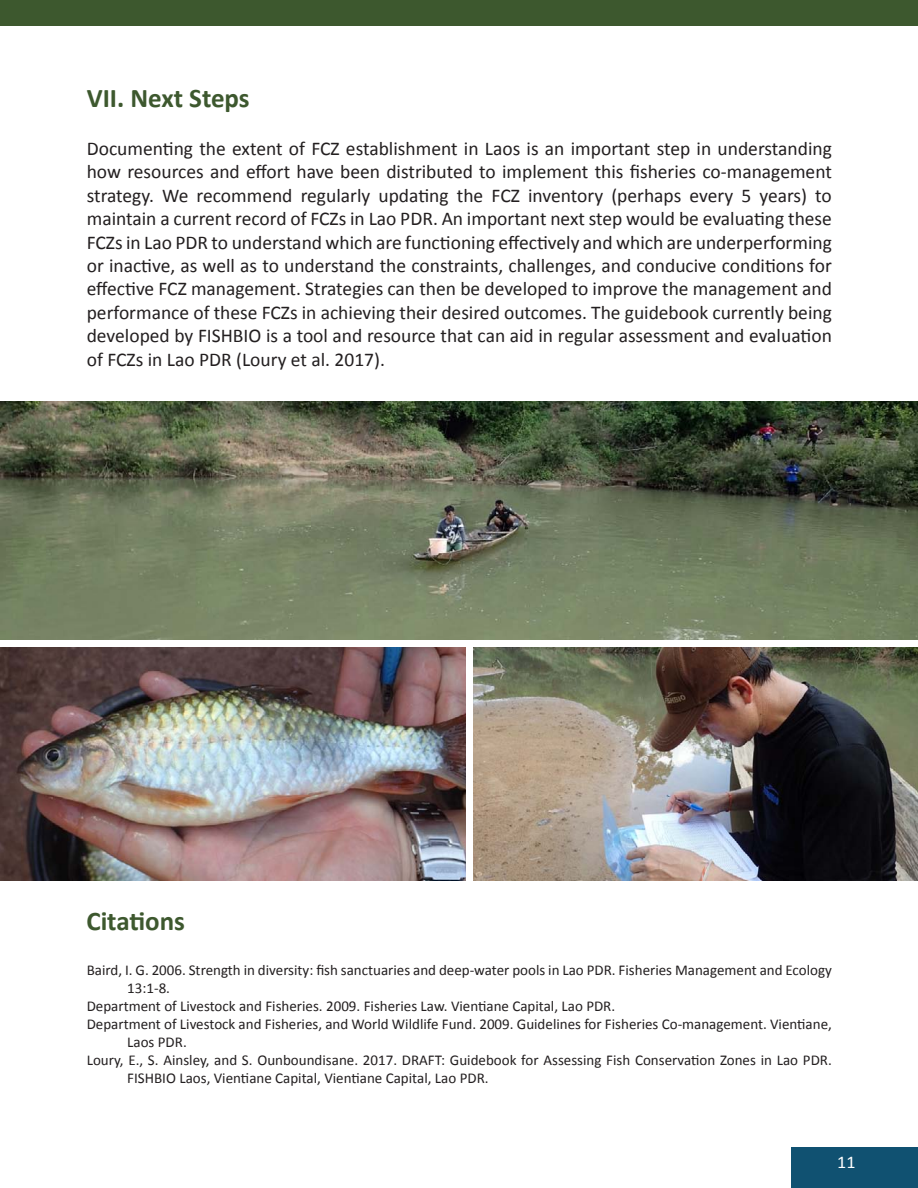
<style>
.page{position:relative;width:918px;height:1188px;background:#fff}
.page>*{position:absolute;margin:0;border:0;box-sizing:border-box;transform-origin:0 0}
.Chapter_Titles{font:700 27px "Calibri";color:#3d582e}
.Paragraph{font:19.5px/23.4px "Calibri";color:#231f20;text-align:justify}
.t1{font:18px "Calibri";color:#fff}
.Citation{font:15px/18px "Calibri";color:#231f20}
</style>
<div class="page">
<div style="left:0;top:0;width:918px;height:26px;background:#3d582e"></div>
<img style="left:0;top:402px;width:918px;height:238px">
<img style="left:474px;top:647px;width:444px;height:233px">
<img style="left:0;top:647px;width:466px;height:233px">
<div style="left:791px;top:1147px;width:127px;height:41px;background:#105171"></div>
<p class="Chapter_Titles" style="left:87px;top:79px;width:164px">VII. Next Steps</p>
<p class="Paragraph" style="left:87px;top:136px;width:747px">Documenting the extent of FCZ establishment in Laos is an important step in understanding how resources and effort have been distributed to implement this fisheries co-management strategy. We recommend regularly updating the FCZ inventory (perhaps every 5 years) to maintain a current record of FCZs in Lao PDR. An important next step would be evaluating these FCZs in Lao PDR to understand which are functioning effectively and which are underperforming or inactive, as well as to understand the constraints, challenges, and conducive conditions for effective FCZ management. Strategies can then be developed to improve the management and performance of these FCZs in achieving their desired outcomes. The guidebook currently being developed by FISHBIO is a tool and resource that can aid in regular assessment and evaluation of FCZs in Lao PDR (Loury et al. 2017).</p>
<p class="Chapter_Titles" style="left:86px;top:902px;width:100px">Citations</p>
<p class="Citation" style="left:127px;top:961px;width:706px;text-indent:-40px">Baird, I. G. 2006. Strength in diversity: fish sanctuaries and deep-water pools in Lao PDR. Fisheries Management and Ecology<br>13:1-8.</p>
<p class="Citation" style="left:87px;top:997px;width:530px">Department of Livestock and Fisheries. 2009. Fisheries Law. Vientiane Capital, Lao PDR.</p>
<p class="Citation" style="left:127px;top:1015px;width:706px;text-indent:-40px">Department of Livestock and Fisheries, and World Wildlife Fund. 2009. Guidelines for Fisheries Co-management. Vientiane,<br>Laos PDR.</p>
<p class="Citation" style="left:127px;top:1051px;width:706px;text-indent:-40px">Loury, E., S. Ainsley, and S. Ounboundisane. 2017. DRAFT: Guidebook for Assessing Fish Conservation Zones in Lao PDR.<br>FISHBIO Laos, Vientiane Capital, Vientiane Capital, Lao PDR.</p>
<p class="t1" style="left:837px;top:1150px;width:20px">11</p>
</div>
